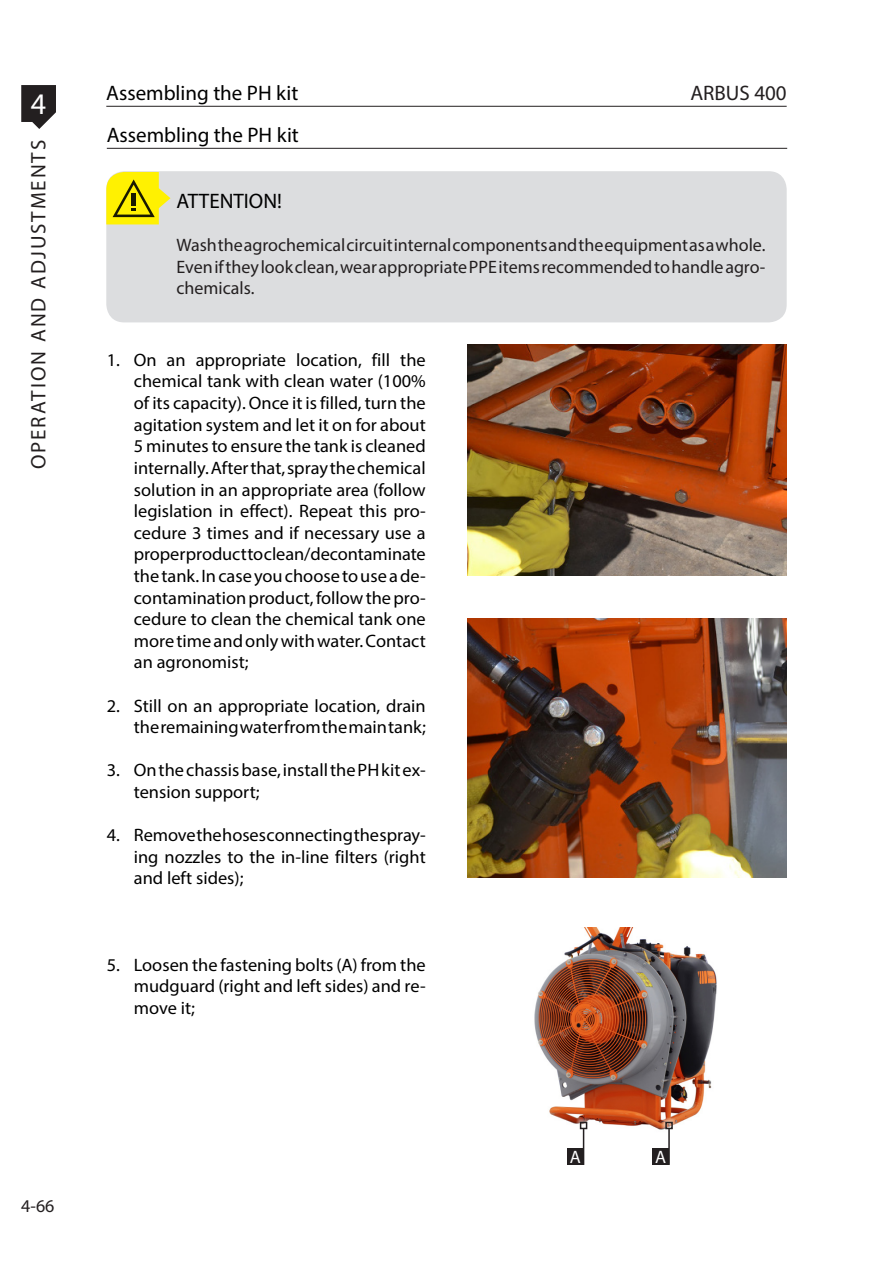
<style>
.page{position:relative;width:893px;height:1263px;background:#fff}
.page>*{position:absolute;margin:0;border:0;box-sizing:border-box;transform-origin:0 0}
.t1{font:30px "Myriad Pro";color:#fff}
.Subtítulo{font:21px "Myriad Pro";color:#000}
.t2{font:21px "Myriad Pro";letter-spacing:.085em;color:#231f20}
.Texto_Box{font:21px "Myriad Pro";color:#000}
.t3{font:21px "Myriad Pro";color:#231f20}
.t4{font:18px/21.6px "Myriad Pro";color:#000;text-align:justify}
.Texto_Box-2{font:18px/21.6px "Myriad Pro";color:#231f20;text-align:justify}
.t5{font:18px "Myriad Pro";color:#fff}
</style>
<div class="page">
<hr style="left:106px;top:106px;width:681px;height:1px;background:#231f20">
<svg style="left:21px;top:85px;width:35px;height:44px"></svg>
<hr style="left:107px;top:148px;width:680px;height:1px;background:#231f20">
<div style="left:106px;top:171px;width:681px;height:151px;background:#dcdddf;border-radius:18px"></div>
<svg style="left:106px;top:172px;width:64px;height:52px"></svg>
<img style="left:468px;top:344px;width:319px;height:231px">
<img style="left:534px;top:927px;width:183px;height:203px">
<img style="left:468px;top:618px;width:319px;height:260px">
<svg style="left:661px;top:1118px;width:16px;height:12px"></svg>
<hr style="left:668px;top:1128px;width:2px;height:37px;background:#231f20">
<div style="left:665px;top:1122px;width:8px;height:7px;border:2px solid #231f20"></div>
<div style="left:652px;top:1148px;width:17px;height:17px;background:#231f20"></div>
<svg style="left:576px;top:1118px;width:15px;height:47px"></svg>
<hr style="left:583px;top:1128px;width:1px;height:37px;background:#231f20">
<div style="left:580px;top:1122px;width:7px;height:7px;border:2px solid #231f20"></div>
<div style="left:567px;top:1148px;width:17px;height:17px;background:#231f20"></div>
<h1 class="t1" style="left:31px;top:85px;width:17px">4</h1>
<p class="t2" style="left:25px;top:469px;width:331px;rotate:-90deg">OPERATION AND ADJUSTMENTS</p>
<p class="Subtítulo" style="left:106px;top:80px;width:194px">Assembling the PH kit</p>
<p class="t3" style="left:690px;top:80px;width:98px">ARBUS 400</p>
<p class="Subtítulo" style="left:107px;top:122px;width:194px">Assembling the PH kit</p>
<p class="Texto_Box" style="left:176px;top:188px;width:107px">ATTENTION!</p>
<p class="Texto_Box-2" style="left:176px;top:234px;width:590px">Wash the agrochemical circuit internal components and the equipment as a whole.<br>Even if they look clean, wear appropriate PPE items recommended to handle agro&shy;chemicals.</p>
<p class="t4" style="left:134px;top:349px;width:293px;text-indent:-27px">1. On an appropriate location, fill the chemical tank with clean water (100% of its capacity). Once it is filled, turn the agitation system and let it on for about 5 minutes to ensure the tank is cleaned internally. After that, spray the chemical solution in an appropriate area (follow legislation in effect). Repeat this pro&shy;cedure 3 times and if necessary use a proper product to clean/decontaminate the tank. In case you choose to use a de&shy;contamination product, follow the pro&shy;cedure to clean the chemical tank one more time and only with water. Contact an agronomist;</p>
<p class="t4" style="left:107px;top:694px;width:320px;text-align:right">2. Still on an appropriate location, drain the remaining water from the main tank;</p>
<p class="t4" style="left:134px;top:759px;width:293px;text-indent:-27px">3. On the chassis base, install the PH kit ex&shy;tension support;</p>
<p class="t4" style="left:134px;top:824px;width:293px;text-indent:-27px">4. Remove the hoses connecting the spray&shy;ing nozzles to the in-line filters (right and left sides);</p>
<p class="t4" style="left:134px;top:954px;width:293px;text-indent:-27px">5. Loosen the fastening bolts (A) from the mudguard (right and left sides) and re&shy;move it;</p>
<p class="Texto_Box-2" style="left:21px;top:1195px;width:35px">4-66</p>
<p class="t5" style="left:570px;top:1146px;width:13px">A</p>
<p class="t5" style="left:655px;top:1146px;width:13px">A</p>
</div>
